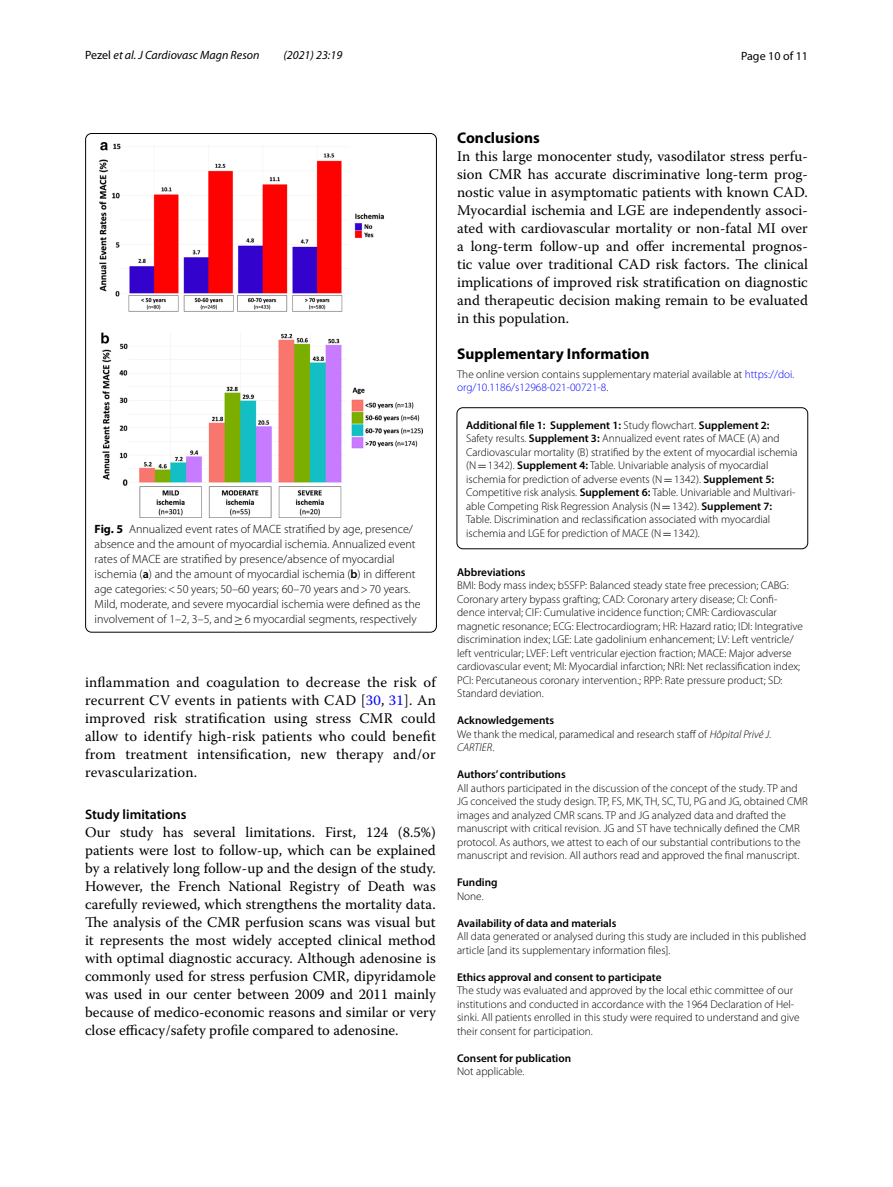
<style>
.page{position:relative;width:893px;height:1187px;background:#fff}
.page>*{position:absolute;margin:0;border:0;box-sizing:border-box;transform-origin:0 0}
.t1{font:700 15.45px "Myriad Pro";color:#000}
.t2{font:14.7px/18px "Warnock Pro";letter-spacing:.005em;color:#000;text-align:justify}
.t3{font:600 13.8px "Myriad Pro";color:#000}
.t4{font:300 12px/15px "Myriad Pro";color:#000}
.t5{font:italic 12px "Myriad Pro";color:#000}
.t6{font:12px "Myriad Pro";color:#000}
.t7{font:300 11.25px/13.5px "Myriad Pro";color:#000}
.t8{font:600 11.25px "Myriad Pro";color:#000}
.s1{font-style:normal}
.s2{font-weight:700}
.s3{font-weight:600}
.s4{font-family:"MTSY";font-weight:400}
.s5{color:#00f}
.s6{font-style:italic}
</style>
<div class="page">
<div style="left:457px;top:407px;width:351px;height:142px;border:1px solid #000;border-radius:6px"></div>
<img style="left:99px;top:142px;width:324px;height:376px">
<p class="t5" style="left:85px;top:48px;width:176px"><span class="s1">Pezel</span> et al. J Cardiovasc Magn Reson</p>
<p class="t5" style="left:283px;top:48px;width:60px">(2021) 23:19</p>
<p class="t6" style="left:741px;top:48px;width:68px">Page 10 of 11</p>
<p class="t4" style="left:95px;top:521px;width:328px"><span class="s2">Fig. 5</span> Annualized event rates of MACE stratified by age, presence/ absence and the amount of myocardial ischemia. Annualized event rates of MACE are stratified by presence/absence of myocardial ischemia (<span class="s3">a</span>) and the amount of myocardial ischemia (<span class="s3">b</span>) in different age categories:&lt;50 years; 50–60 years; 60–70 years and&gt;70 years.<br>Mild, moderate, and severe myocardial ischemia were defined as the involvement of 1–2, 3–5, and<span class="s4">≥</span>6 myocardial segments, respectively</p>
<p class="t2" style="left:85px;top:673px;width:352px">inflammation and coagulation to decrease the risk of recurrent CV events in patients with CAD [<span class="s5">30</span>, <span class="s5">31</span>]. An improved risk stratification using stress CMR could allow to identify high-risk patients who could benefit from treatment intensification, new therapy and/or revascularization.</p>
<p class="t3" style="left:85px;top:805px;width:103px">Study limitations</p>
<p class="t2" style="left:85px;top:822px;width:352px">Our study has several limitations. First, 124 (8.5%) patients were lost to follow-up, which can be explained by a relatively long follow-up and the design of the study.<br>However, the French National Registry of Death was carefully reviewed, which strengthens the mortality data.<br>The analysis of the CMR perfusion scans was visual but it represents the most widely accepted clinical method with optimal diagnostic accuracy. Although adenosine is commonly used for stress perfusion CMR, dipyridamole was used in our center between 2009 and 2011 mainly because of medico-economic reasons and similar or very close efficacy/safety profile compared to adenosine.</p>
<h1 class="t1" style="left:457px;top:128px;width:84px">Conclusions</h1>
<p class="t2" style="left:457px;top:147px;width:352px">In this large monocenter study, vasodilator stress perfu&shy;sion CMR has accurate discriminative long-term prog&shy;nostic value in asymptomatic patients with known CAD.<br>Myocardial ischemia and LGE are independently associ&shy;ated with cardiovascular mortality or non-fatal MI over a long-term follow-up and offer incremental prognos&shy;tic value over traditional CAD risk factors. The clinical implications of improved risk stratification on diagnostic and therapeutic decision making remain to be evaluated in this population.</p>
<h1 class="t1" style="left:457px;top:344px;width:194px">Supplementary Information</h1>
<p class="t7" style="left:457px;top:367px;width:339px">The online version contains supplementary material available at <span class="s5">https://doi. org/10.1186/s12968-021-00721-8</span>.</p>
<p class="t7" style="left:466px;top:418px;width:333px"><span class="s3">Additional file 1: Supplement 1:</span> Study flowchart. <span class="s3">Supplement 2:<br></span>Safety results. <span class="s3">Supplement 3:</span> Annualized event rates of MACE (A) and Cardiovascular mortality (B) stratified by the extent of myocardial ischemia (N<span class="s4">=</span>1342). <span class="s3">Supplement 4:</span> Table. Univariable analysis of myocardial ischemia for prediction of adverse events (N<span class="s4">=</span>1342). <span class="s3">Supplement 5:<br></span>Competitive risk analysis. <span class="s3">Supplement 6:</span> Table. Univariable and Multivari&shy;able Competing Risk Regression Analysis (N<span class="s4">=</span>1342). <span class="s3">Supplement 7:<br></span>Table. Discrimination and reclassification associated with myocardial ischemia and LGE for prediction of MACE (N<span class="s4">=</span>1342).</p>
<p class="t8" style="left:457px;top:564px;width:70px">Abbreviations</p>
<p class="t7" style="left:457px;top:578px;width:347px">BMI: Body mass index; bSSFP: Balanced steady state free precession; CABG:<br>Coronary artery bypass grafting; CAD: Coronary artery disease; CI: Confi&shy;dence interval; CIF: Cumulative incidence function; CMR: Cardiovascular magnetic resonance; ECG: Electrocardiogram; HR: Hazard ratio; IDI: Integrative discrimination index; LGE: Late gadolinium enhancement; LV: Left ventricle/ left ventricular; LVEF: Left ventricular ejection fraction; MACE: Major adverse cardiovascular event; MI: Myocardial infarction; NRI: Net reclassification index; PCI: Percutaneous coronary intervention.; RPP: Rate pressure product; SD:<br>Standard deviation.</p>
<p class="t7" style="left:457px;top:713px;width:316px"><span class="s3">Acknowledgements<br></span>We thank the medical, paramedical and research staff of <span class="s6">Hôpital Privé J.<br>CARTIER</span>.</p>
<p class="t8" style="left:457px;top:767px;width:110px">Authors’ contributions</p>
<p class="t7" style="left:457px;top:781px;width:352px">All authors participated in the discussion of the concept of the study. TP and JG conceived the study design. TP, FS, MK, TH, SC, TU, PG and JG, obtained CMR images and analyzed CMR scans. TP and JG analyzed data and drafted the manuscript with critical revision. JG and ST have technically defined the CMR protocol. As authors, we attest to each of our substantial contributions to the manuscript and revision. All authors read and approved the final manuscript.</p>
<p class="t8" style="left:457px;top:875px;width:42px">Funding</p>
<p class="t7" style="left:457px;top:889px;width:28px">None.</p>
<p class="t8" style="left:457px;top:915px;width:161px">Availability of data and materials</p>
<p class="t7" style="left:457px;top:929px;width:351px">All data generated or analysed during this study are included in this published article [and its supplementary information files].</p>
<p class="t8" style="left:457px;top:969px;width:206px">Ethics approval and consent to participate</p>
<p class="t7" style="left:457px;top:983px;width:344px">The study was evaluated and approved by the local ethic committee of our institutions and conducted in accordance with the 1964 Declaration of Hel&shy;sinki. All patients enrolled in this study were required to understand and give their consent for participation.</p>
<p class="t8" style="left:457px;top:1050px;width:116px">Consent for publication</p>
<p class="t7" style="left:457px;top:1064px;width:69px">Not applicable.</p>
</div>
